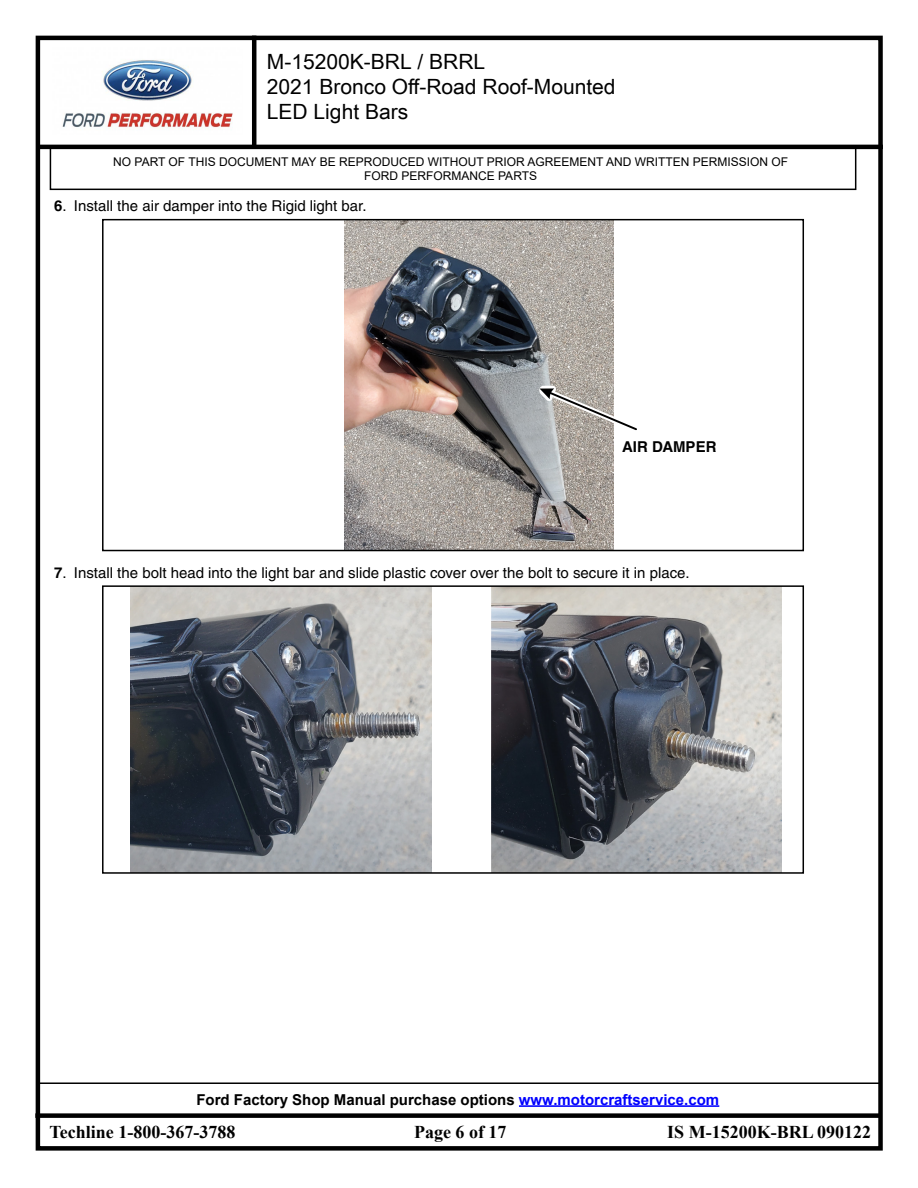
<style>
.page{position:relative;width:918px;height:1188px;background:#fff}
.page>*{position:absolute;margin:0;border:0;box-sizing:border-box;transform-origin:0 0}
.t1{font:21px/25.2px "Arial Unicode MS";color:#000}
.t2{font:700 18px "Times New Roman";color:#000}
.t3{font:15px "Helvetica";color:#000}
.t4{font:700 15px "Arial";color:#000}
.t5{font:700 15px "Helvetica";color:#000}
.t6{font:12px/14.4px "Arial";color:#000;text-align:center}
.s1{font-weight:700}
.s2{color:#00f}
</style>
<div class="page">
<div style="left:50px;top:147px;width:806px;height:43px;border:2px solid #000"></div>
<img style="left:62px;top:60px;width:171px;height:69px">
<div style="left:36px;top:36px;width:847px;height:1115px;border:4px solid #000"></div>
<hr style="left:38px;top:145px;width:845px;height:4px;background:#000">
<hr style="left:252px;top:36px;width:4px;height:111px;background:#000">
<div style="left:35px;top:1113px;width:846px;height:5px;background:#000"></div>
<hr style="left:39px;top:1082px;width:842px;height:2px;background:#000">
<hr style="left:519px;top:1105px;width:200px;height:2px;background:#00f">
<img style="left:345px;top:222px;width:268px;height:326px">
<svg style="left:539px;top:384px;width:98px;height:53px"></svg>
<div style="left:102px;top:219px;width:702px;height:332px;border:2px solid #000"></div>
<img style="left:130px;top:588px;width:302px;height:283px">
<img style="left:492px;top:588px;width:290px;height:283px">
<div style="left:102px;top:585px;width:702px;height:289px;border:2px solid #000"></div>
<h1 class="t1" style="left:267px;top:48px;width:350px">M-15200K-BRL / BRRL<br>2021 Bronco Off-Road Roof-Mounted<br>LED Light Bars</h1>
<p class="t6" style="left:113px;top:155px;width:676px">NO PART OF THIS DOCUMENT MAY BE REPRODUCED WITHOUT PRIOR AGREEMENT AND WRITTEN PERMISSION OF<br>FORD PERFORMANCE PARTS</p>
<p class="t3" style="left:54px;top:197px;width:314px"><span class="s1">6</span>. Install the air damper into the Rigid light bar.</p>
<p class="t5" style="left:622px;top:438px;width:96px">AIR DAMPER</p>
<p class="t3" style="left:54px;top:564px;width:637px"><span class="s1">7</span>. Install the bolt head into the light bar and slide plastic cover over the bolt to secure it in place.</p>
<p class="t4" style="left:196px;top:1089px;width:524px">Ford Factory Shop Manual purchase options <span class="s2">www.motorcraftservice.com</span></p>
<p class="t2" style="left:50px;top:1119px;width:187px">Techline 1-800-367-3788</p>
<p class="t2" style="left:414px;top:1119px;width:94px">Page 6 of 17</p>
<p class="t2" style="left:667px;top:1119px;width:206px">IS M-15200K-BRL 090122</p>
</div>
